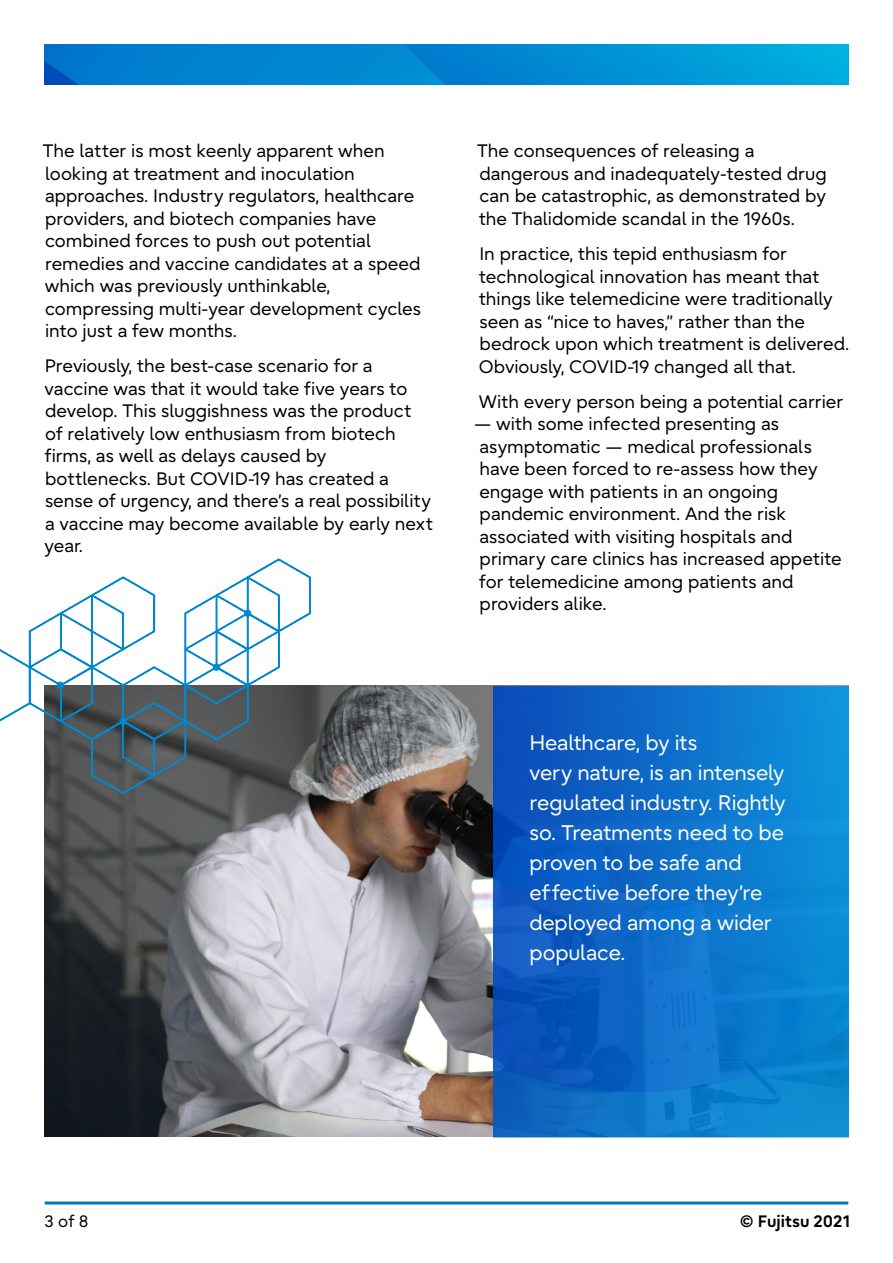
<style>
.page{position:relative;width:893px;height:1263px;background:#fff}
.page>*{position:absolute;margin:0;border:0;box-sizing:border-box;transform-origin:0 0}
.t1{font:21px/30px "Fujitsu Infinity Pro";letter-spacing:-.01em;color:#fff}
.t2{font:18px/22.5px "Fujitsu Infinity Pro";color:#000}
.t3{font:700 16.5px "Fujitsu Infinity Pro";color:#000}
.t4{font:16.5px "Fujitsu Infinity Pro";color:#000}
.t5{font:300 15px "Fujitsu Sans";color:#000}
.t6{font:300 12px "Fujitsu Sans";letter-spacing:-.01em;color:#000}
</style>
<div class="page">
<img style="left:45px;top:685px;width:803px;height:451px">
<img style="left:45px;top:45px;width:803px;height:40px">
<hr style="left:45px;top:1201px;width:803px;height:3px;background:#0077bf">
<img style="left:493px;top:686px;width:355px;height:451px">
<svg style="left:0;top:558px;width:312px;height:238px"></svg>
<div style="left:244px;top:610px;width:7px;height:7px;border:2px solid #0088d0;border-radius:50%"></div>
<p class="t2" style="left:43px;top:139px;width:380px">The latter is most keenly apparent when looking at treatment and inoculation approaches. Industry regulators, healthcare providers, and biotech companies have combined forces to push out potential remedies and vaccine candidates at a speed which was previously unthinkable, compressing multi-year development cycles into just a few months.</p>
<p class="t2" style="left:45px;top:355px;width:390px">Previously, the best-case scenario for a vaccine was that it would take five years to develop. This sluggishness was the product<br>of relatively low enthusiasm from biotech firms, as well as delays caused by bottlenecks. But COVID-19 has created a sense of urgency, and there’s a real possibility a vaccine may become available by early next year.</p>
<p class="t2" style="left:477px;top:140px;width:351px">The consequences of releasing a dangerous and inadequately-tested drug can be catastrophic, as demonstrated by the Thalidomide scandal in the 1960s.</p>
<p class="t2" style="left:479px;top:242px;width:372px">In practice, this tepid enthusiasm for technological innovation has meant that things like telemedicine were traditionally seen as “nice to haves,” rather than the bedrock upon which treatment is delivered.<br>Obviously, COVID-19 changed all that.</p>
<p class="t2" style="left:479px;top:390px;width:366px">With every person being a potential carrier</p>
<p class="t2" style="left:474px;top:413px;width:369px">— with some infected presenting as asymptomatic — medical professionals have been forced to re-assess how they engage with patients in an ongoing pandemic environment. And the risk associated with visiting hospitals and primary care clinics has increased appetite for telemedicine among patients and providers alike.</p>
<p class="t1" style="left:530px;top:727px;width:258px">Healthcare, by its<br>very nature, is an intensely regulated industry. Rightly so. Treatments need to be proven to be safe and effective before they’re deployed among a wider populace.</p>
<p class="t4" style="left:45px;top:1210px;width:46px">3 of 8</p>
<p class="t3" style="left:740px;top:1210px;width:112px">© Fujitsu 2021</p>
<p class="t6" style="left:45px;top:1216px;width:78px">© 2020 FUJITSU</p>
<p class="t5" style="left:840px;top:1215px;width:9px">3</p>
</div>
